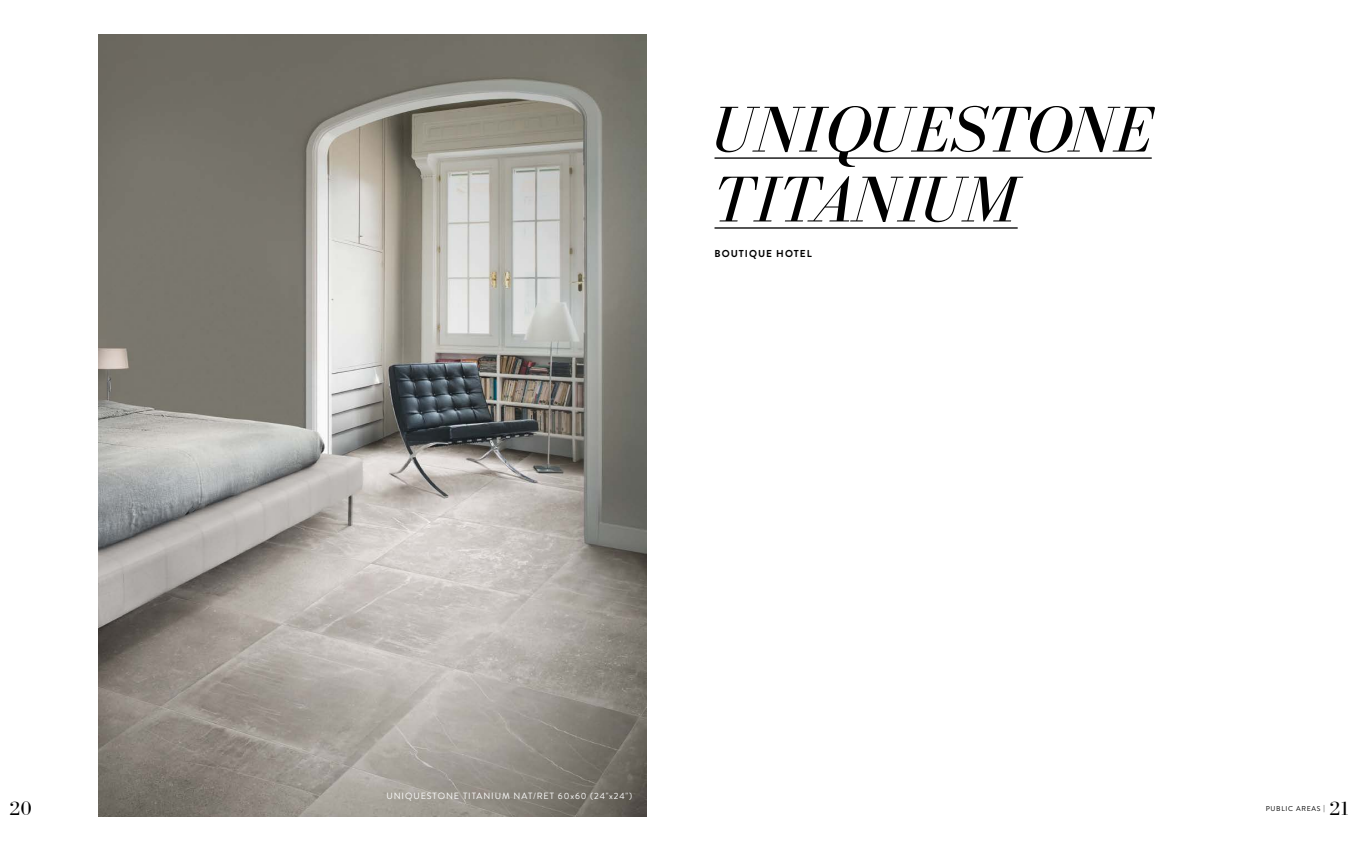
<style>
.page{position:relative;width:1361px;height:851px;background:#fff}
.page>*{position:absolute;margin:0;border:0;box-sizing:border-box;transform-origin:0 0}
.t1{font:italic 66.6px/69.8px "Bodoni FLF";color:#000}
.t2{font:20px "Bodoni FLF";color:#000}
.t3{font:700 10px "Brandon Grotesque";letter-spacing:.1em;color:#000}
.t4{font:9px "Brandon Grotesque";letter-spacing:.1em;color:#fff}
.t5{font:7px "Brandon Grotesque";letter-spacing:.1em;color:#000}
</style>
<div class="page">
<img style="left:99px;top:34px;width:547px;height:782px">
<hr style="left:714px;top:157px;width:437px;height:2px;background:#000">
<hr style="left:714px;top:227px;width:303px;height:1px;background:#000">
<h1 class="t1" style="left:714px;top:97px;width:439px">UNIQUESTONE<br>TITANIUM</h1>
<p class="t3" style="left:714px;top:246px;width:99px">BOUTIQUE HOTEL</p>
<p class="t4" style="left:386px;top:789px;width:247px">UNIQUESTONE TITANIUM NAT/RET 60x60 (24"x24")</p>
<h2 class="t2" style="left:9px;top:797px;width:24px">20</h2>
<p class="t5" style="left:1265px;top:803px;width:61px">PUBLIC AREAS |</p>
<h2 class="t2" style="left:1329px;top:797px;width:22px">21</h2>
</div>
